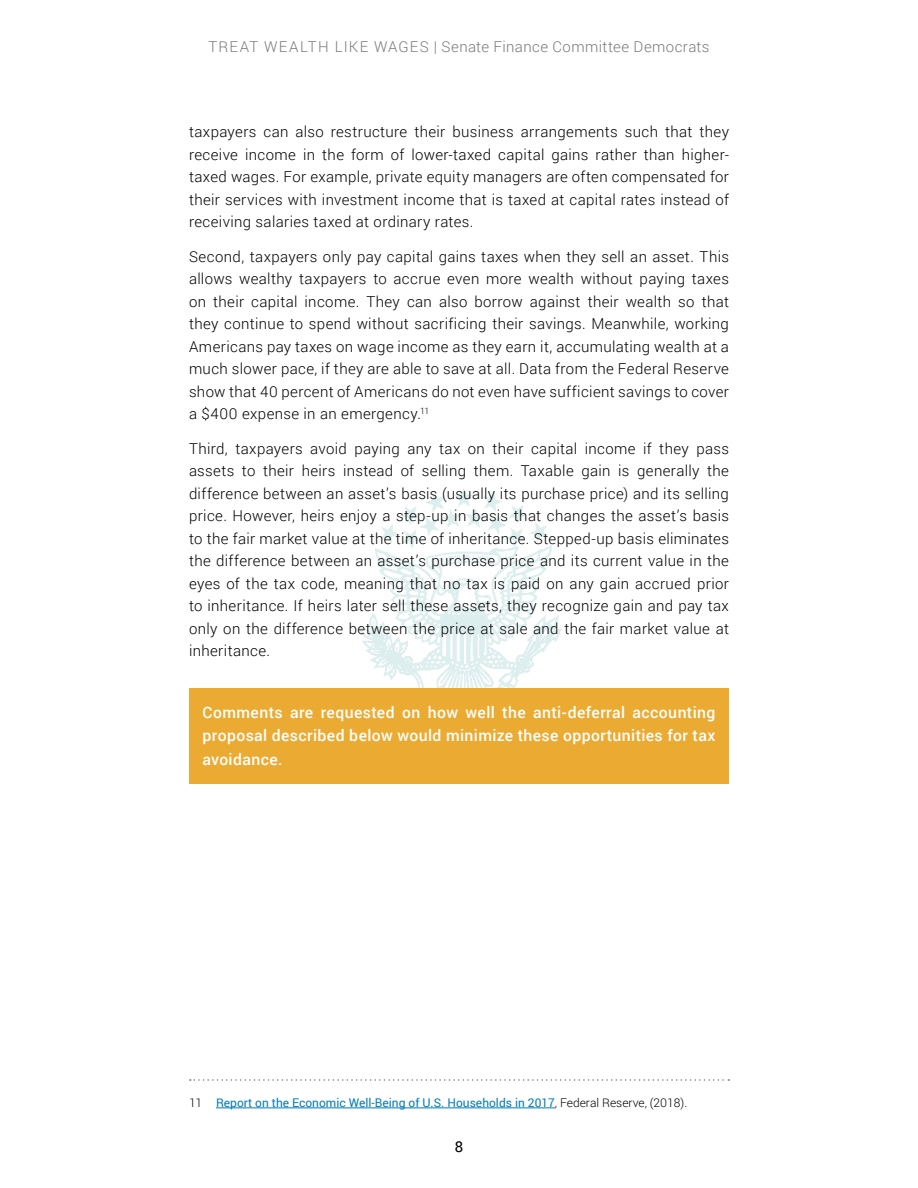
<style>
.page{position:relative;width:918px;height:1188px;background:#fff}
.page>*{position:absolute;margin:0;border:0;box-sizing:border-box;transform-origin:0 0}
.t1{font:500 15.75px/23.7px "Roboto";letter-spacing:.025em;color:#fff;text-align:justify}
.t2{font:300 15px/22.5px "Roboto";letter-spacing:.025em;color:#000;text-align:justify}
.t3{font:300 15px "Roboto";letter-spacing:.03em;color:#797a7d}
.t4{font:15px "Roboto";color:#000}
.t5{font:12px "Roboto";color:#007cbb}
.s1{font-weight:300;color:#000}
</style>
<div class="page">
<img style="left:358px;top:488px;width:204px;height:200px">
<svg style="left:190px;top:1079px;width:539px;height:2px"></svg>
<hr style="left:216px;top:1108px;width:339px;height:1px;background:#007cbb">
<div style="left:189px;top:688px;width:540px;height:96px;background:#ebab33"></div>
<p class="t3" style="left:208px;top:36px;width:503px">TREAT WEALTH LIKE WAGES | Senate Finance Committee Democrats</p>
<p class="t2" style="left:189px;top:120px;width:542px">taxpayers can also restructure their business arrangements such that they receive income in the form of lower-taxed capital gains rather than higher&shy;taxed wages. For example, private equity managers are often compensated for their services with investment income that is taxed at capital rates instead of receiving salaries taxed at ordinary rates.</p>
<p class="t2" style="left:189px;top:245px;width:542px">Second, taxpayers only pay capital gains taxes when they sell an asset. This allows wealthy taxpayers to accrue even more wealth without paying taxes on their capital income. They can also borrow against their wealth so that they continue to spend without sacrificing their savings. Meanwhile, working Americans pay taxes on wage income as they earn it, accumulating wealth at a much slower pace, if they are able to save at all. Data from the Federal Reserve show that 40 percent of Americans do not even have sufficient savings to cover a $400 expense in an emergency.<sup>11</sup></p>
<p class="t2" style="left:189px;top:437px;width:542px">Third, taxpayers avoid paying any tax on their capital income if they pass assets to their heirs instead of selling them. Taxable gain is generally the difference between an asset’s basis (usually its purchase price) and its selling price. However, heirs enjoy a step-up in basis that changes the asset’s basis to the fair market value at the time of inheritance. Stepped-up basis eliminates the difference between an asset’s purchase price and its current value in the eyes of the tax code, meaning that no tax is paid on any gain accrued prior to inheritance. If heirs later sell these assets, they recognize gain and pay tax only on the difference between the price at sale and the fair market value at inheritance.</p>
<p class="t1" style="left:202px;top:700px;width:514px">Comments are requested on how well the anti-deferral accounting proposal described below would minimize these opportunities for tax avoidance.</p>
<p class="t5" style="left:189px;top:1094px;width:500px"><span class="s1">11</span> Report on the Economic Well-Being of U.S. Households in 2017<span class="s1">, Federal Reserve, (2018).</span></p>
<p class="t4" style="left:455px;top:1136px;width:10px">8</p>
</div>
